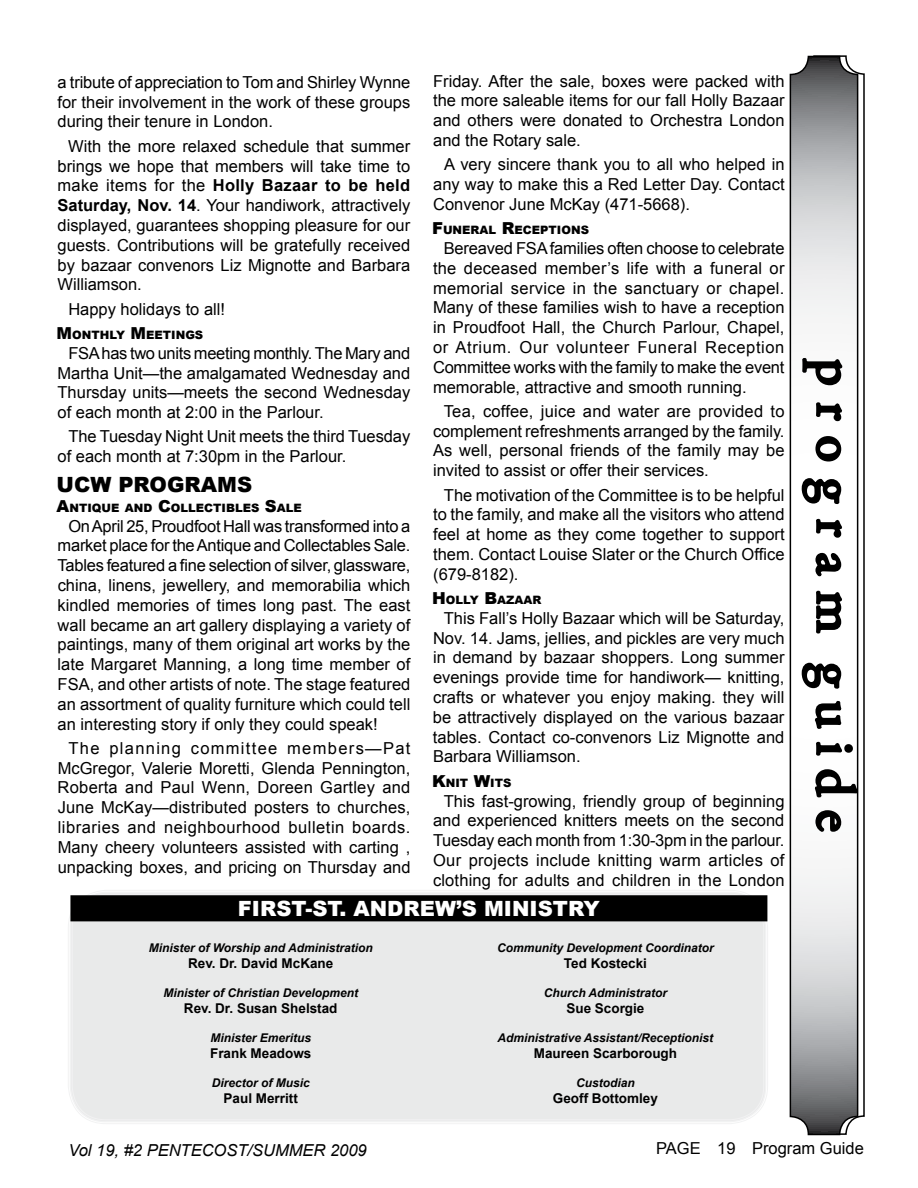
<style>
.page{position:relative;width:918px;height:1188px;background:#fff}
.page>*{position:absolute;margin:0;border:0;box-sizing:border-box;transform-origin:0 0}
.t1{font:54px "Adobe Garamond Pro";letter-spacing:.29em;color:#000}
.t2{font:900 21px "Arial";color:#fff}
.t3{font:900 21px "Arial";color:#000}
.t4{font:16.5px/19.8px "Arial";color:#000;text-align:justify}
.t5{font:italic 16.5px "Arial";color:#000}
.t6{font:700 13.5px "Arial";color:#000}
.t7{font:italic 700 12px "Arial";color:#000}
.t8{font:900 11.55px "Arial";color:#000}
.s1{font-weight:700}
.s2{font-size:16.5px}
</style>
<div class="page">
<svg style="left:796px;top:56px;width:68px;height:1078px"></svg>
<div style="left:795px;top:55px;width:70px;height:1080px;border:2px solid #000;border-radius:18px"></div>
<svg style="left:793px;top:56px;width:65px;height:1078px"></svg>
<svg style="left:801px;top:359px;width:43px;height:28px"></svg>
<svg style="left:815px;top:403px;width:28px;height:20px"></svg>
<svg style="left:814px;top:435px;width:29px;height:28px"></svg>
<svg style="left:800px;top:477px;width:43px;height:28px"></svg>
<svg style="left:815px;top:519px;width:28px;height:20px"></svg>
<svg style="left:813px;top:551px;width:30px;height:27px"></svg>
<svg style="left:815px;top:591px;width:29px;height:42px"></svg>
<svg style="left:800px;top:661px;width:43px;height:29px"></svg>
<svg style="left:813px;top:701px;width:30px;height:27px"></svg>
<svg style="left:815px;top:742px;width:39px;height:13px"></svg>
<svg style="left:813px;top:768px;width:46px;height:29px"></svg>
<svg style="left:814px;top:809px;width:29px;height:25px"></svg>
<div style="left:790px;top:56px;width:68px;height:1079px;border:2px solid #000;border-radius:18px"></div>
<div style="left:70px;top:892px;width:696px;height:230px;background:#e9eaea;border-radius:36px"></div>
<div style="left:70px;top:892px;width:696px;height:230px;border:1px solid #bcbec0;border-radius:36px"></div>
<div style="left:72px;top:897px;width:694px;height:23px;background:#000"></div>
<div style="left:70px;top:895px;width:697px;height:26px;border:3px solid #000"></div>
<p class="t4" style="left:58px;top:72px;width:354px">a tribute of appreciation to Tom and Shirley Wynne for their involvement in the work of these groups during their tenure in London.</p>
<p class="t4" style="left:58px;top:136px;width:354px;text-indent:11px">With the more relaxed schedule that summer brings we hope that members will take time to make items for the <span class="s1">Holly Bazaar to be held Saturday, Nov. 14</span>. Your handiwork, attractively displayed, guarantees shopping pleasure for our guests. Contributions will be gratefully received by bazaar convenors Liz Mignotte and Barbara Williamson.</p>
<p class="t4" style="left:68px;top:299px;width:158px">Happy holidays to all!</p>
<p class="t8" style="left:57px;top:326px;width:147px"><span class="s2">M</span>ONTHLY <span class="s2">M</span> EETINGS</p>
<p class="t4" style="left:58px;top:343px;width:354px;text-indent:11px">FSAhas two units meeting monthly. The Mary and Martha Unit—the amalgamated Wednesday and Thursday units—meets the second Wednesday of each month at 2:00 in the Parlour.</p>
<p class="t4" style="left:58px;top:427px;width:354px;text-indent:11px">The Tuesday Night Unit meets the third Tuesday of each month at 7:30pm in the Parlour.</p>
<p class="t3" style="left:57px;top:469px;width:197px">UCW PROGRAMS</p>
<p class="t8" style="left:57px;top:499px;width:247px"><span class="s2">A</span>NTIQUE AND <span class="s2">C</span>OLLECTIBLES <span class="s2">S</span>ALE</p>
<p class="t4" style="left:58px;top:516px;width:354px;text-indent:11px">OnApril 25, Proudfoot Hall was transformed into a market place for theAntique and Collectables Sale.<br>Tables featured a fine selection of silver, glassware, china, linens, jewellery, and memorabilia which kindled memories of times long past. The east wall became an art gallery displaying a variety of paintings, many of them original art works by the late Margaret Manning, a long time member of FSA, and other artists of note. The stage featured an assortment of quality furniture which could tell an interesting story if only they could speak!</p>
<p class="t4" style="left:58px;top:738px;width:354px;text-indent:11px">The planning committee members—Pat McGregor, Valerie Moretti, Glenda Pennington, Roberta and Paul Wenn, Doreen Gartley and June McKay—distributed posters to churches, libraries and neighbourhood bulletin boards.<br>Many cheery volunteers assisted with carting , unpacking boxes, and pricing on Thursday and</p>
<p class="t4" style="left:433px;top:71px;width:353px">Friday. After the sale, boxes were packed with the more saleable items for our fall Holly Bazaar and others were donated to Orchestra London and the Rotary sale.</p>
<p class="t4" style="left:433px;top:155px;width:353px;text-indent:11px">A very sincere thank you to all who helped in any way to make this a Red Letter Day. Contact Convenor June McKay (471-5668).</p>
<p class="t8" style="left:432px;top:222px;width:158px"><span class="s2">F</span>UNERAL <span class="s2">R</span>ECEPTIONS</p>
<p class="t4" style="left:433px;top:238px;width:353px;text-indent:11px">Bereaved FSAfamilies often choose to celebrate the deceased member’s life with a funeral or memorial service in the sanctuary or chapel.<br>Many of these families wish to have a reception in Proudfoot Hall, the Church Parlour, Chapel, or Atrium. Our volunteer Funeral Reception Committee works with the family to make the event memorable, attractive and smooth running.</p>
<p class="t4" style="left:433px;top:401px;width:353px;text-indent:11px">Tea, coffee, juice and water are provided to complement refreshments arranged by the family.<br>As well, personal friends of the family may be invited to assist or offer their services.</p>
<p class="t4" style="left:433px;top:485px;width:353px;text-indent:11px">The motivation of the Committee is to be helpful to the family, and make all the visitors who attend feel at home as they come together to support them. Contact Louise Slater or the Church Office (679-8182).</p>
<p class="t8" style="left:432px;top:592px;width:111px"><span class="s2">H</span> OLLY <span class="s2">B</span>AZAAR</p>
<p class="t4" style="left:433px;top:608px;width:353px;text-indent:11px">This Fall’s Holly Bazaar which will be Saturday, Nov. 14. Jams, jellies, and pickles are very much in demand by bazaar shoppers. Long summer evenings provide time for handiwork— knitting, crafts or whatever you enjoy making. they will be attractively displayed on the various bazaar tables. Contact co-convenors Liz Mignotte and Barbara Williamson.</p>
<p class="t8" style="left:432px;top:774px;width:80px"><span class="s2">K</span>NIT <span class="s2">W</span>ITS</p>
<p class="t4" style="left:433px;top:791px;width:353px;text-indent:11px">This fast-growing, friendly group of beginning and experienced knitters meets on the second Tuesday each month from 1:30-3pm in the parlour.<br>Our projects include knitting warm articles of clothing for adults and children in the London</p>
<p class="t2" style="left:238px;top:893px;width:39px">FIRST</p>
<p class="t2" style="left:305px;top:893px;width:249px">-ST. ANDREW’S MINISTR</p>
<p class="t2" style="left:584px;top:893px;width:18px">Y</p>
<p class="t7" style="left:149px;top:940px;width:226px">Minister of Worship and Administration</p>
<p class="t6" style="left:188px;top:954px;width:147px">Rev. Dr. David McKane</p>
<p class="t7" style="left:163px;top:985px;width:196px">Minister of Christian Development</p>
<p class="t6" style="left:184px;top:999px;width:155px">Rev. Dr. Susan Shelstad</p>
<p class="t7" style="left:210px;top:1030px;width:102px">Minister Emeritus</p>
<p class="t6" style="left:210px;top:1044px;width:103px">Frank Meadows</p>
<p class="t7" style="left:212px;top:1075px;width:100px">Director of Music</p>
<p class="t6" style="left:224px;top:1089px;width:76px">Paul Merritt</p>
<p class="t7" style="left:497px;top:940px;width:218px">Community Development Coordinator</p>
<p class="t6" style="left:564px;top:954px;width:85px">Ted Kostecki</p>
<p class="t7" style="left:544px;top:985px;width:125px">Church Administrator</p>
<p class="t6" style="left:566px;top:999px;width:80px">Sue Scorgie</p>
<p class="t7" style="left:498px;top:1030px;width:217px">Administrative Assistant/Receptionist</p>
<p class="t6" style="left:534px;top:1044px;width:145px">Maureen Scarborough</p>
<p class="t7" style="left:576px;top:1075px;width:60px">Custodian</p>
<p class="t6" style="left:553px;top:1089px;width:107px">Geoff Bottomley</p>
<h1 class="t1" style="left:867px;top:358px;width:474px;rotate:90deg">program guide</h1>
<p class="t5" style="left:68px;top:1140px;width:300px">Vol 19, #2 PENTECOST/SUMMER 2009</p>
<p class="t4" style="left:656px;top:1138px;width:209px">PAGE 19 Program Guide</p>
</div>
